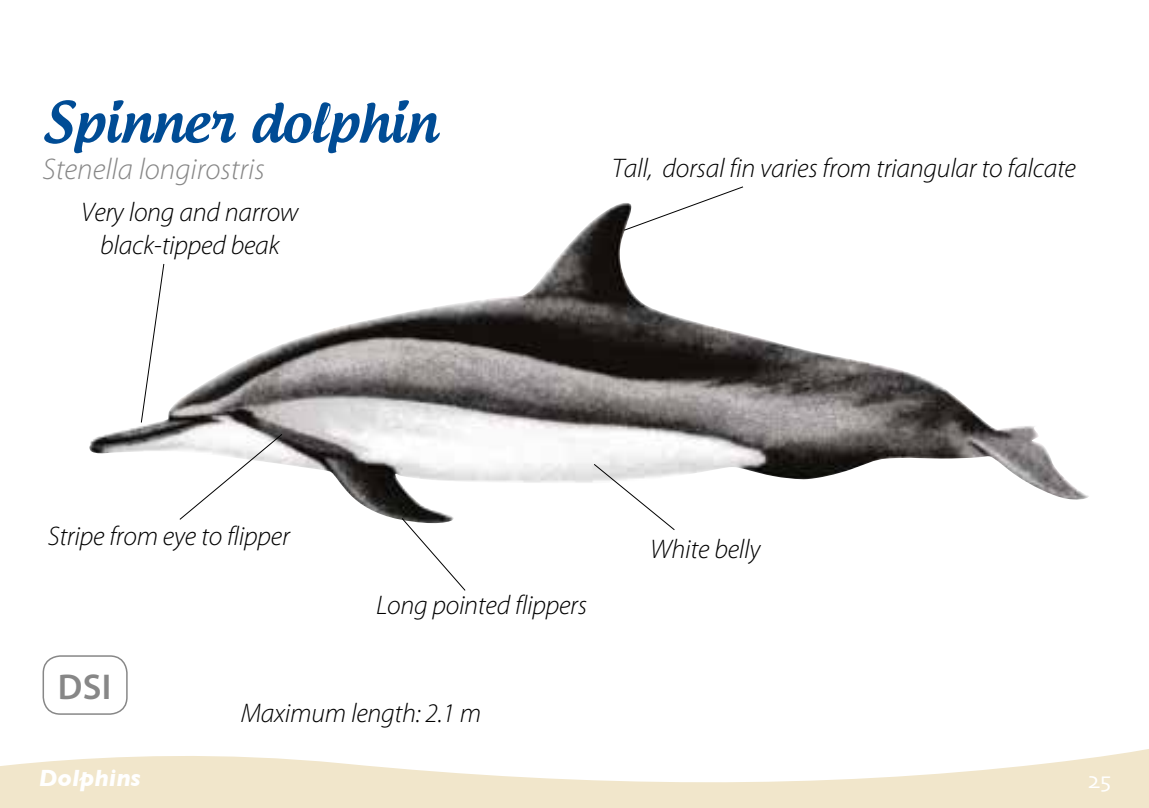
<style>
.page{position:relative;width:1149px;height:808px;background:#fff}
.page>*{position:absolute;margin:0;border:0;box-sizing:border-box;transform-origin:0 0}
.t1{font:500 54px "Androgyne";letter-spacing:-.005em;color:#004c95}
.t2{font:600 36px "Myriad Pro";color:#878787}
.t3{font:italic 300 30px "Myriad Pro";color:#878787}
.t4{font:italic 300 27px/32.4px "Myriad Pro";letter-spacing:-.01em;color:#000;text-align:center}
.t5{font:italic 700 24px "Gill Sans";color:#fff}
.t6{font:23.7px "Skia";color:#fff}
</style>
<div class="page">
<svg style="left:0;top:749px;width:1148px;height:59px;fill:#f1e6cb"></svg>
<div style="left:43px;top:655px;width:85px;height:60px;border:2px solid #878787;border-radius:17px"></div>
<img style="left:89px;top:203px;width:1000px;height:317px">
<svg style="left:179px;top:434px;width:103px;height:86px"></svg>
<svg style="left:401px;top:518px;width:64px;height:73px"></svg>
<svg style="left:593px;top:464px;width:81px;height:66px"></svg>
<svg style="left:623px;top:186px;width:120px;height:45px"></svg>
<svg style="left:141px;top:264px;width:23px;height:159px"></svg>
<h1 class="t1" style="left:43px;top:88px;width:396px">Spinner dolphin</h1>
<p class="t3" style="left:43px;top:151px;width:224px">Stenella longirostris</p>
<p class="t4" style="left:612px;top:151px;width:465px">Tall, dorsal fin varies from triangular to falcate</p>
<p class="t4" style="left:81px;top:196px;width:219px">Very long and narrow black-tipped beak</p>
<p class="t4" style="left:48px;top:519px;width:243px">Stripe from eye to flipper</p>
<h2 class="t2" style="left:58px;top:663px;width:55px">DSI</h2>
<p class="t4" style="left:376px;top:588px;width:212px">Long pointed flippers</p>
<p class="t4" style="left:241px;top:697px;width:242px">Maximum length: 2.1 m</p>
<p class="t4" style="left:650px;top:533px;width:112px">White belly</p>
<p class="t5" style="left:39px;top:764px;width:103px">Dolphins</p>
<p class="t6" style="left:1087px;top:766px;width:25px">25</p>
</div>
